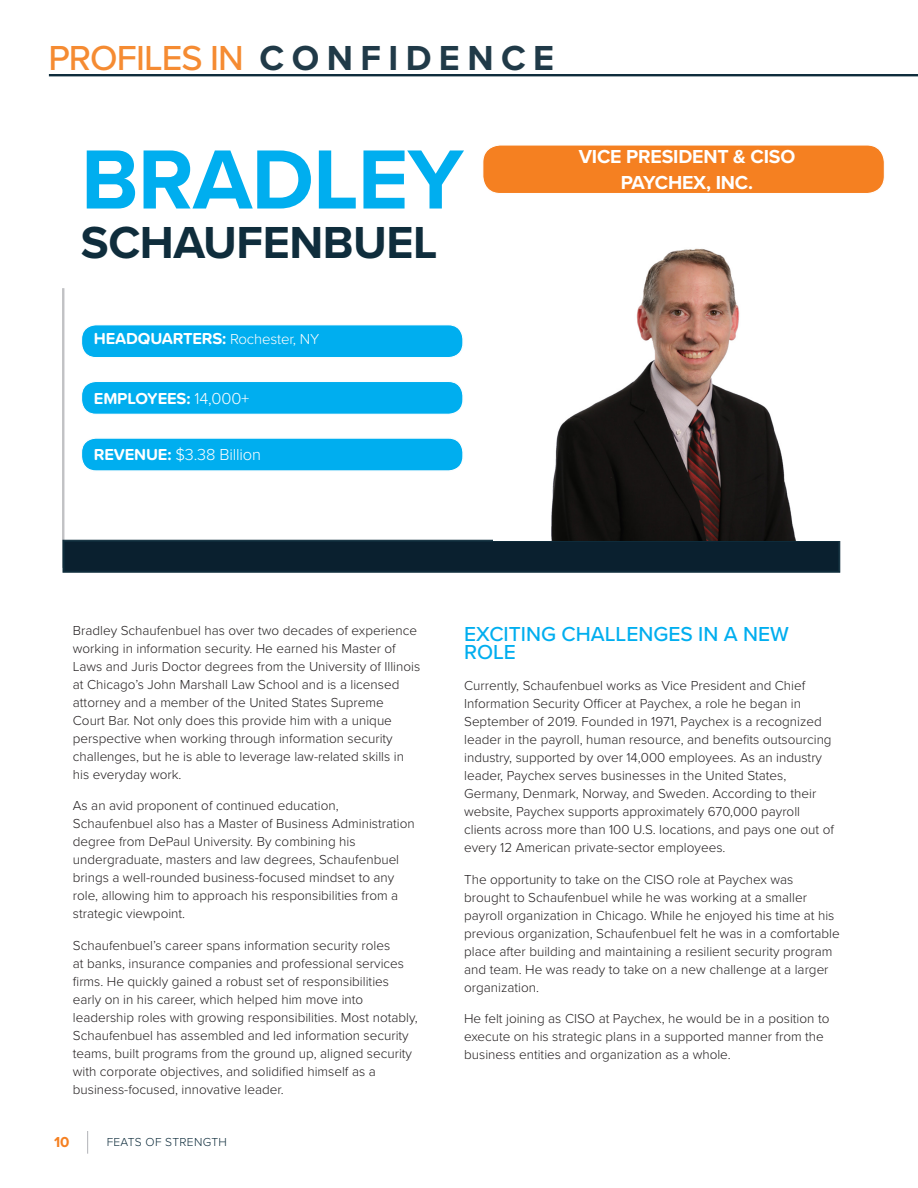
<style>
.page{position:relative;width:918px;height:1188px;background:#fff}
.page>*{position:absolute;margin:0;border:0;box-sizing:border-box;transform-origin:0 0}
.Name{font:700 87px "Proxima Nova";letter-spacing:-.01em;color:#00aeef}
.Name-2{font:700 46.5px "Proxima Nova";letter-spacing:-.01em;color:#0f2d3c}
.Section_headers{font:500 36px "Proxima Nova";letter-spacing:-.025em;color:#f58b32}
.Body_Text{font:500 21px/18px "Proxima Nova";color:#00aeef}
.Body_Text-2{font:700 19.5px/25.5px "Proxima Nova";letter-spacing:-.01em;color:#fff;text-align:center}
.Body_Text-3{font:700 16.5px "Proxima Soft";letter-spacing:-.01em;color:#fff}
.Body_Text-4{font:300 16.5px "Proxima Nova";letter-spacing:-.01em;color:#fff}
.t1{font:700 15px "Proxima Nova";color:#f58021}
.Body_Text-5{font:300 13.5px/18px "Proxima Nova";color:#231f20}
.t2{font:300 12px "Proxima Nova";letter-spacing:.025em;color:#0f2d3c}
.s1{font-weight:700;color:#203a48}
.s2{font-weight:300;font-size:15px}
.s3{font-weight:300}
.s4{font-family:"Proxima Soft";font-weight:700}
</style>
<div class="page">
<svg style="left:87px;top:1131px;width:1px;height:23px"></svg>
<div style="left:81px;top:324px;width:382px;height:34px;background:#00aeef;border-radius:15px"></div>
<div style="left:80px;top:324px;width:384px;height:35px;border:1px solid #fff;border-radius:16px"></div>
<div style="left:81px;top:324px;width:383px;height:34px;border:1px solid #fff;border-radius:15px"></div>
<div style="left:81px;top:325px;width:382px;height:33px;border:1px solid #fff;border-radius:14px"></div>
<div style="left:482px;top:145px;width:403px;height:49px;background:#f58021;border-radius:18px"></div>
<div style="left:482px;top:144px;width:404px;height:51px;border:1px solid #fff;border-radius:19px"></div>
<div style="left:482px;top:144px;width:403px;height:50px;border:1px solid #fff;border-radius:18px"></div>
<div style="left:483px;top:145px;width:402px;height:49px;border:1px solid #fff;border-radius:17px"></div>
<div style="left:81px;top:381px;width:382px;height:34px;background:#00aeef;border-radius:15px"></div>
<div style="left:80px;top:380px;width:384px;height:35px;border:1px solid #fff;border-radius:16px"></div>
<div style="left:81px;top:381px;width:383px;height:34px;border:1px solid #fff;border-radius:15px"></div>
<div style="left:81px;top:381px;width:382px;height:33px;border:1px solid #fff;border-radius:14px"></div>
<div style="left:81px;top:438px;width:382px;height:33px;background:#00aeef;border-radius:15px"></div>
<div style="left:80px;top:437px;width:384px;height:35px;border:1px solid #fff;border-radius:16px"></div>
<div style="left:81px;top:438px;width:382px;height:33px;border:1px solid #fff;border-radius:14px"></div>
<hr style="left:62px;top:288px;width:1px;height:280px;background:#bcbdc0">
<hr style="left:63px;top:288px;width:1px;height:280px;background:#bcbdc0">
<hr style="left:64px;top:288px;width:1px;height:280px;background:#bcbdc0">
<hr style="left:49px;top:74px;width:869px;height:2px;background:#0f2d3c">
<svg style="left:63px;top:540px;width:777px;height:33px;background:#0d2332"></svg>
<div style="left:63px;top:541px;width:776px;height:31px;border:1px solid #0f2d3c"></div>
<div style="left:64px;top:541px;width:775px;height:30px;border:1px solid #0f2d3c"></div>
<img style="left:551px;top:248px;width:245px;height:292px">
<p class="Section_headers" style="left:48px;top:31px;width:507px">PROFILES IN <span class="s1">C O N F I D E N C E</span></p>
<p class="Name" style="left:81px;top:115px;width:384px">BRADLEY</p>
<p class="Name-2" style="left:81px;top:208px;width:358px">SCHAUFENBUEL</p>
<p class="Body_Text-3" style="left:94px;top:326px;width:227px">HEADQUARTERS: <span class="s2">Rochester, NY</span></p>
<p class="Body_Text-3" style="left:94px;top:386px;width:157px">EMPLOYEES: <span class="s3">14,000+</span></p>
<p class="Body_Text-4" style="left:94px;top:442px;width:169px"><span class="s4">REVENUE:</span> $3.38 Billion</p>
<p class="Body_Text-2" style="left:579px;top:144px;width:218px">VICE PRESIDENT &amp; CISO<br>PAYCHEX, INC.</p>
<p class="Body_Text-5" style="left:73px;top:620px;width:349px">Bradley Schaufenbuel has over two decades of experience working in information security. He earned his Master of Laws and Juris Doctor degrees from the University of Illinois at Chicago’s John Marshall Law School and is a licensed attorney and a member of the United States Supreme<br>Court Bar. Not only does this provide him with a unique perspective when working through information security challenges, but he is able to leverage law-related skills in his everyday work.</p>
<p class="Body_Text-5" style="left:73px;top:796px;width:343px">As an avid proponent of continued education, Schaufenbuel also has a Master of Business Administration degree from DePaul University. By combining his undergraduate, masters and law degrees, Schaufenbuel brings a well-rounded business-focused mindset to any role, allowing him to approach his responsibilities from a strategic viewpoint.</p>
<p class="Body_Text-5" style="left:73px;top:935px;width:346px">Schaufenbuel’s career spans information security roles<br>at banks, insurance companies and professional services firms. He quickly gained a robust set of responsibilities early on in his career, which helped him move into leadership roles with growing responsibilities. Most notably, Schaufenbuel has assembled and led information security teams, built programs from the ground up, aligned security with corporate objectives, and solidified himself as a business-focused, innovative leader.</p>
<p class="t1" style="left:54px;top:1131px;width:17px">10</p>
<p class="t2" style="left:107px;top:1133px;width:122px">FEATS OF STRENGTH</p>
<p class="Body_Text" style="left:464px;top:624px;width:326px">EXCITING CHALLENGES IN A NEW<br>ROLE</p>
<p class="Body_Text-5" style="left:464px;top:676px;width:371px">Currently, Schaufenbuel works as Vice President and Chief Information Security Officer at Paychex, a role he began in September of 2019. Founded in 1971, Paychex is a recognized leader in the payroll, human resource, and benefits outsourcing industry, supported by over 14,000 employees. As an industry leader, Paychex serves businesses in the United States, Germany, Denmark, Norway, and Sweden. According to their website, Paychex supports approximately 670,000 payroll clients across more than 100 U.S. locations, and pays one out of every 12 American private-sector employees.</p>
<p class="Body_Text-5" style="left:464px;top:869px;width:377px">The opportunity to take on the CISO role at Paychex was brought to Schaufenbuel while he was working at a smaller payroll organization in Chicago. While he enjoyed his time at his previous organization, Schaufenbuel felt he was in a comfortable place after building and maintaining a resilient security program and team. He was ready to take on a new challenge at a larger organization.</p>
<p class="Body_Text-5" style="left:464px;top:1009px;width:367px">He felt joining as CISO at Paychex, he would be in a position to execute on his strategic plans in a supported manner from the business entities and organization as a whole.</p>
</div>
